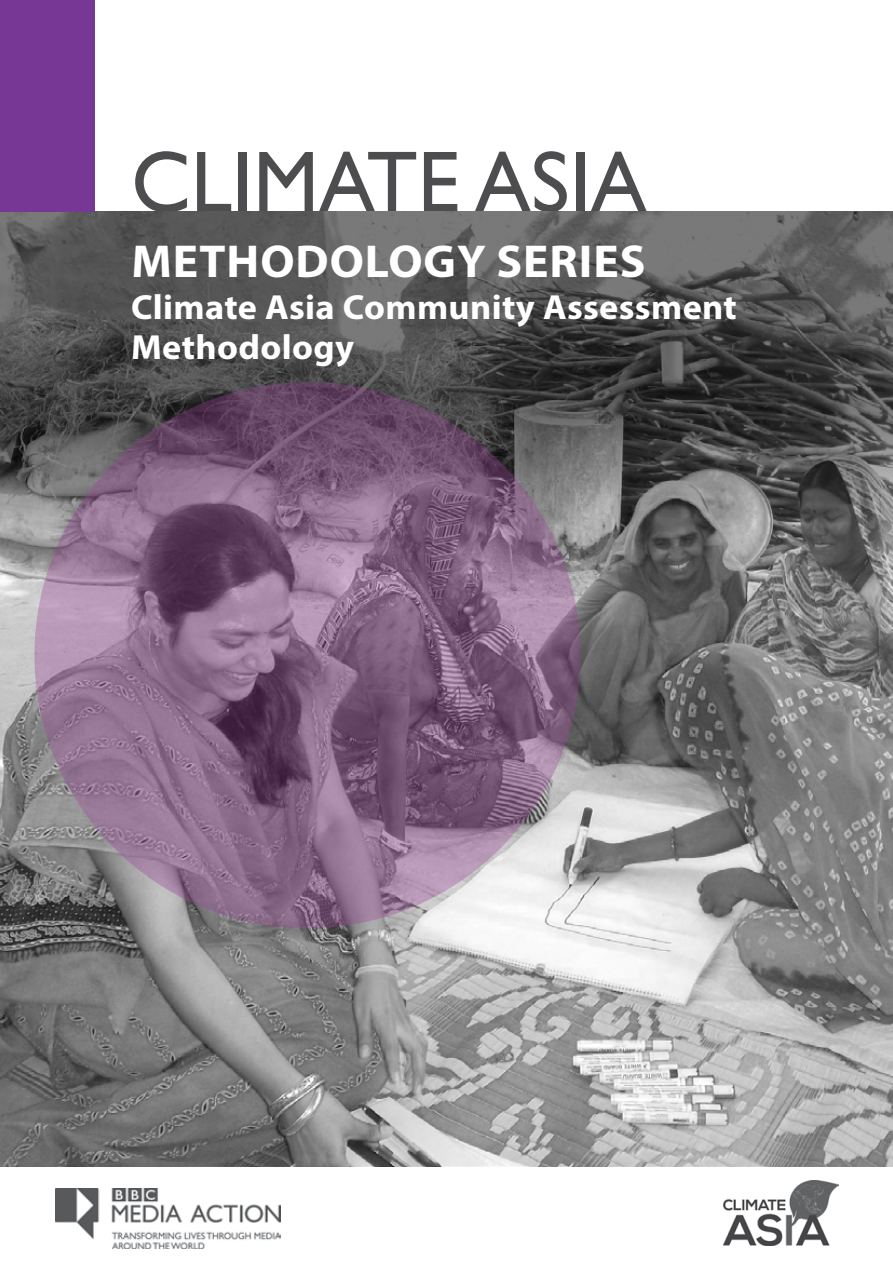
<style>
.page{position:relative;width:893px;height:1263px;background:#fff}
.page>*{position:absolute;margin:0;border:0;box-sizing:border-box;transform-origin:0 0}
.t1{font:87.45px "Gill Sans";color:#4d4d4f;scale:.96 1}
.t2{font:700 46.35px "Myriad Pro";letter-spacing:.02em;color:#fff}
.t3{font:700 34.95px/39.6px "Myriad Pro";letter-spacing:.01em;color:#fff;scale:1.04 1}
</style>
<div class="page">
<img style="left:0;top:211px;width:893px;height:955px">
<img style="left:723px;top:1180px;width:116px;height:66px">
<img style="left:56px;top:1189px;width:225px;height:60px">
<svg style="left:34px;top:382px;width:546px;height:546px;background:#846784"></svg>
<div style="left:0;top:0;width:94px;height:211px;background:#773895"></div>
<h1 class="t1" style="left:131px;top:131px;width:539px">CLIMATE ASIA</h1>
<h2 class="t2" style="left:132px;top:231px;width:515px">Methodology series</h2>
<p class="t3" style="left:131px;top:287px;width:584px">Climate Asia Community Assessment<br>Methodology</p>
</div>
